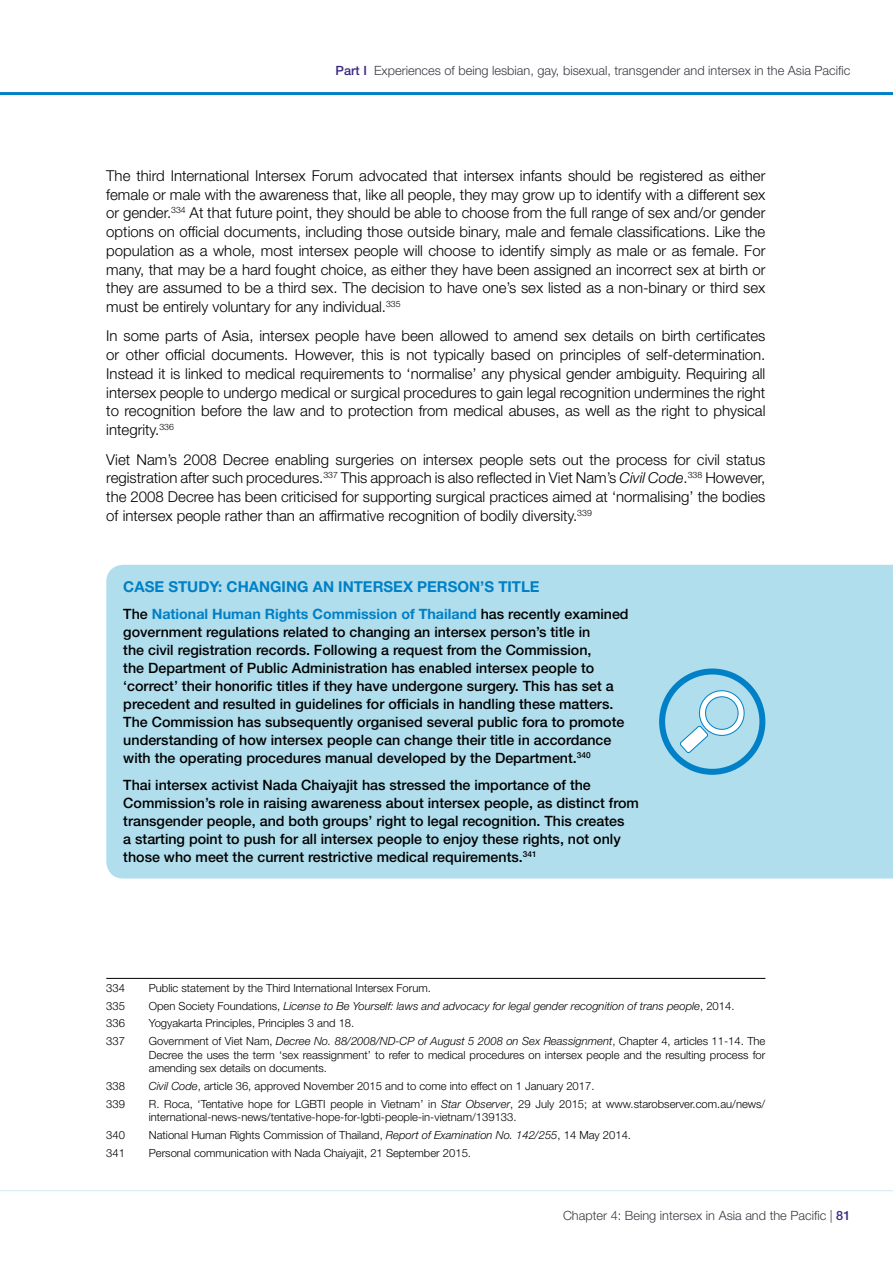
<style>
.page{position:relative;width:893px;height:1263px;background:#fff}
.page>*{position:absolute;margin:0;border:0;box-sizing:border-box;transform-origin:0 0}
.t1{font:300 15px/18.8px "Helvetica Neue LT Std";color:#000;text-align:justify}
.t2{font:700 15px "Helvetica Neue LT Std";color:#0080c6}
.t3{font:500 14.25px/18px "Helvetica Neue LT Std";color:#000}
.t4{font:300 12.75px "Helvetica Neue LT Std";color:#3a3b43}
.t5{font:300 11.25px/13.5px "Helvetica Neue LT Std";color:#000;text-align:justify}
.t6{font:italic 300 11.25px "Helvetica Neue LT Std";color:#000}
.s1{font-weight:500;color:#3e2883}
.s2{font-style:italic}
.s3{font-weight:700;color:#0080c6}
.s4{font-style:normal}
</style>
<div class="page">
<hr style="left:0;top:1190px;width:893px;height:1px;background:#d4ecf9">
<hr style="left:0;top:92px;width:893px;height:3px;background:#0080c6">
<hr style="left:106px;top:978px;width:659px;height:1px;background:#000">
<div style="left:106px;top:565px;width:787px;height:313px;background:#b1deed"></div>
<svg style="left:659px;top:668px;width:106px;height:107px;background:#94cee6"></svg>
<p class="t4" style="left:336px;top:63px;width:516px"><span class="s1">Part I</span> Experiences of being lesbian, gay, bisexual, transgender and intersex in the Asia Pacific</p>
<p class="t1" style="left:106px;top:166px;width:661px">The third International Intersex Forum advocated that intersex infants should be registered as either female or male with the awareness that, like all people, they may grow up to identify with a different sex or gender.<sup>334</sup> At that future point, they should be able to choose from the full range of sex and/or gender options on official documents, including those outside binary, male and female classifications. Like the population as a whole, most intersex people will choose to identify simply as male or as female. For many, that may be a hard fought choice, as either they have been assigned an incorrect sex at birth or they are assumed to be a third sex. The decision to have one’s sex listed as a non-binary or third sex must be entirely voluntary for any individual.<sup>335</sup></p>
<p class="t1" style="left:106px;top:326px;width:661px">In some parts of Asia, intersex people have been allowed to amend sex details on birth certificates or other official documents. However, this is not typically based on principles of self-determination.<br>Instead it is linked to medical requirements to ‘normalise’ any physical gender ambiguity. Requiring all intersex people to undergo medical or surgical procedures to gain legal recognition undermines the right to recognition before the law and to protection from medical abuses, as well as the right to physical integrity.<sup>336</sup></p>
<p class="t1" style="left:106px;top:450px;width:661px">Viet Nam’s 2008 Decree enabling surgeries on intersex people sets out the process for civil status registration after such procedures.<sup>337</sup> This approach is also reflected in Viet Nam’s <span class="s2">Civil Code</span>.<sup>338</sup> However, the 2008 Decree has been criticised for supporting surgical practices aimed at ‘normalising’ the bodies of intersex people rather than an affirmative recognition of bodily diversity.<sup>339</sup> <sup>340</sup> <sup>341</sup></p>
<p class="t2" style="left:123px;top:578px;width:418px">CASE STUDY: CHANGING AN INTERSEX PERSON’S TITLE</p>
<p class="t3" style="left:123px;top:605px;width:507px">The <span class="s3">National Human Rights Commission of Thailand</span> has recently examined government regulations related to changing an intersex person’s title in<br>the civil registration records. Following a request from the Commission,<br>the Department of Public Administration has enabled intersex people to ‘correct’ their honorific titles if they have undergone surgery. This has set a precedent and resulted in guidelines for officials in handling these matters.<br>The Commission has subsequently organised several public fora to promote understanding of how intersex people can change their title in accordance with the operating procedures manual developed by the Department.<sup>340</sup></p>
<p class="t3" style="left:123px;top:775px;width:517px">Thai intersex activist Nada Chaiyajit has stressed the importance of the Commission’s role in raising awareness about intersex people, as distinct from transgender people, and both groups’ right to legal recognition. This creates<br>a starting point to push for all intersex people to enjoy these rights, not only those who meet the current restrictive medical requirements.<sup>341</sup></p>
<p class="t5" style="left:106px;top:981px;width:20px">334</p>
<p class="t5" style="left:149px;top:981px;width:284px">Public statement by the Third International Intersex Forum.</p>
<p class="t5" style="left:106px;top:999px;width:20px">335</p>
<p class="t6" style="left:149px;top:999px;width:587px"><span class="s4">Open Society Foundations,</span> License to Be Yourself: laws and advocacy for legal gender recognition of trans people<span class="s4">, 2014.</span></p>
<p class="t5" style="left:106px;top:1016px;width:20px">336</p>
<p class="t5" style="left:149px;top:1016px;width:207px">Yogyakarta Principles, Principles 3 and 18.</p>
<p class="t5" style="left:106px;top:1034px;width:20px">337</p>
<p class="t5" style="left:149px;top:1034px;width:618px">Government of Viet Nam, <span class="s2">Decree No. 88/2008/ND-CP of August 5 2008 on Sex Reassignment</span>, Chapter 4, articles 11-14. The Decree the uses the term ‘sex reassignment’ to refer to medical procedures on intersex people and the resulting process for amending sex details on documents.</p>
<p class="t5" style="left:106px;top:1079px;width:20px">338</p>
<p class="t5" style="left:149px;top:1079px;width:447px"><span class="s2">Civil Code</span>, article 36, approved November 2015 and to come into effect on 1 January 2017.</p>
<p class="t5" style="left:106px;top:1097px;width:20px">339</p>
<p class="t5" style="left:149px;top:1097px;width:618px">R. Roca, ‘Tentative hope for LGBTI people in Vietnam’ in <span class="s2">Star Observer</span>, 29 July 2015; at www.starobserver.com.au/news/ international-news-news/tentative-hope-for-lgbti-people-in-vietnam/139133.</p>
<p class="t5" style="left:106px;top:1128px;width:20px">340</p>
<p class="t5" style="left:149px;top:1128px;width:484px">National Human Rights Commission of Thailand, <span class="s2">Report of Examination No. 142/255</span>, 14 May 2014.</p>
<p class="t5" style="left:106px;top:1146px;width:20px">341</p>
<p class="t5" style="left:149px;top:1146px;width:324px">Personal communication with Nada Chaiyajit, 21 September 2015.</p>
<p class="t4" style="left:563px;top:1208px;width:289px">Chapter 4: Being intersex in Asia and the Pacific | <span class="s1">81</span></p>
</div>
